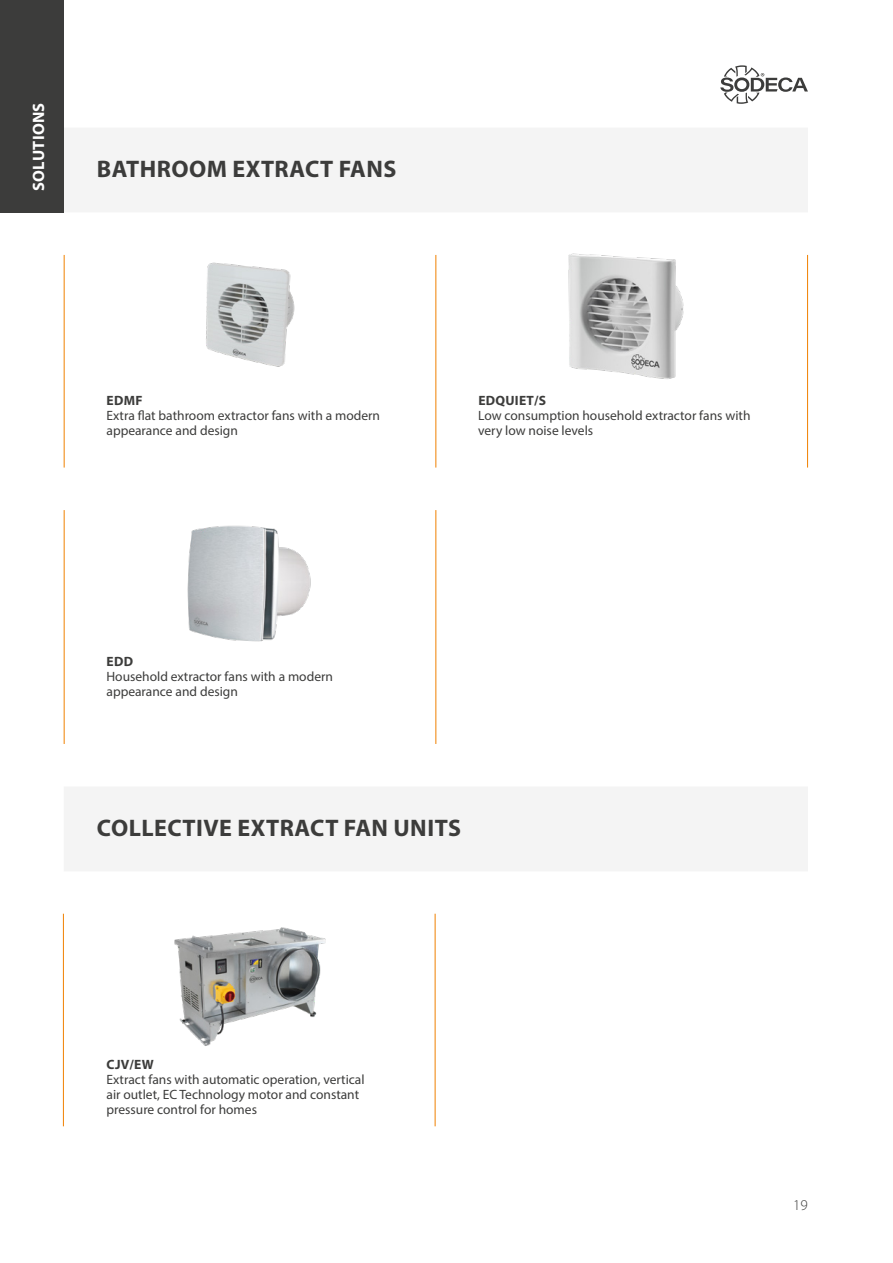
<style>
.page{position:relative;width:893px;height:1263px;background:#fff}
.page>*{position:absolute;margin:0;border:0;box-sizing:border-box;transform-origin:0 0}
.t1{font:700 24px "Myriad Pro";letter-spacing:.02em;color:#3c3c3b}
.t2{font:700 16.5px "Myriad Pro";letter-spacing:.02em;color:#fff}
.t3{font:300 15px "Myriad Pro";color:#3c3c3b}
.t4{font:13.5px/15px "Myriad Pro";color:#3c3c3b}
.t5{font:700 13.5px "Myriad Pro";letter-spacing:.02em;color:#3c3c3b}
</style>
<div class="page">
<div style="left:64px;top:128px;width:744px;height:84px;background:#f4f4f4"></div>
<div style="left:0;top:0;width:64px;height:212px;background:#3c3c3b"></div>
<div style="left:64px;top:787px;width:744px;height:84px;background:#f4f4f4"></div>
<hr style="left:64px;top:255px;width:1px;height:213px;background:#f08100">
<hr style="left:435px;top:255px;width:1px;height:213px;background:#f08100">
<hr style="left:807px;top:255px;width:1px;height:213px;background:#f08100">
<hr style="left:64px;top:510px;width:1px;height:234px;background:#f08100">
<hr style="left:435px;top:510px;width:1px;height:234px;background:#f08100">
<hr style="left:63px;top:914px;width:1px;height:212px;background:#f08100">
<hr style="left:435px;top:914px;width:1px;height:212px;background:#f08100">
<img style="left:174px;top:927px;width:152px;height:119px">
<img style="left:568px;top:253px;width:116px;height:126px">
<img style="left:187px;top:525px;width:124px;height:117px">
<img style="left:206px;top:262px;width:89px;height:105px">
<svg style="left:720px;top:65px;width:88px;height:39px"></svg>
<p class="t2" style="left:28px;top:191px;width:90px;rotate:-90deg">SOLUTIONS</p>
<h1 class="t1" style="left:97px;top:154px;width:301px">BATHROOM EXTRACT FANS</h1>
<p class="t5" style="left:107px;top:392px;width:37px">EDMF</p>
<p class="t4" style="left:106px;top:408px;width:275px">Extra flat bathroom extractor fans with a modern appearance and design</p>
<p class="t5" style="left:478px;top:392px;width:69px">EDQUIET/S</p>
<p class="t4" style="left:478px;top:408px;width:274px">Low consumption household extractor fans with very low noise levels</p>
<p class="t5" style="left:107px;top:652px;width:28px">EDD</p>
<p class="t4" style="left:106px;top:668px;width:228px">Household extractor fans with a modern appearance and design</p>
<h1 class="t1" style="left:97px;top:812px;width:366px">COLLECTIVE EXTRACT FAN UNITS</h1>
<p class="t5" style="left:107px;top:1056px;width:49px">CJV/EW</p>
<p class="t4" style="left:106px;top:1072px;width:260px">Extract fans with automatic operation, vertical air outlet, EC Technology motor and constant pressure control for homes</p>
<p class="t3" style="left:793px;top:1196px;width:16px">19</p>
</div>
